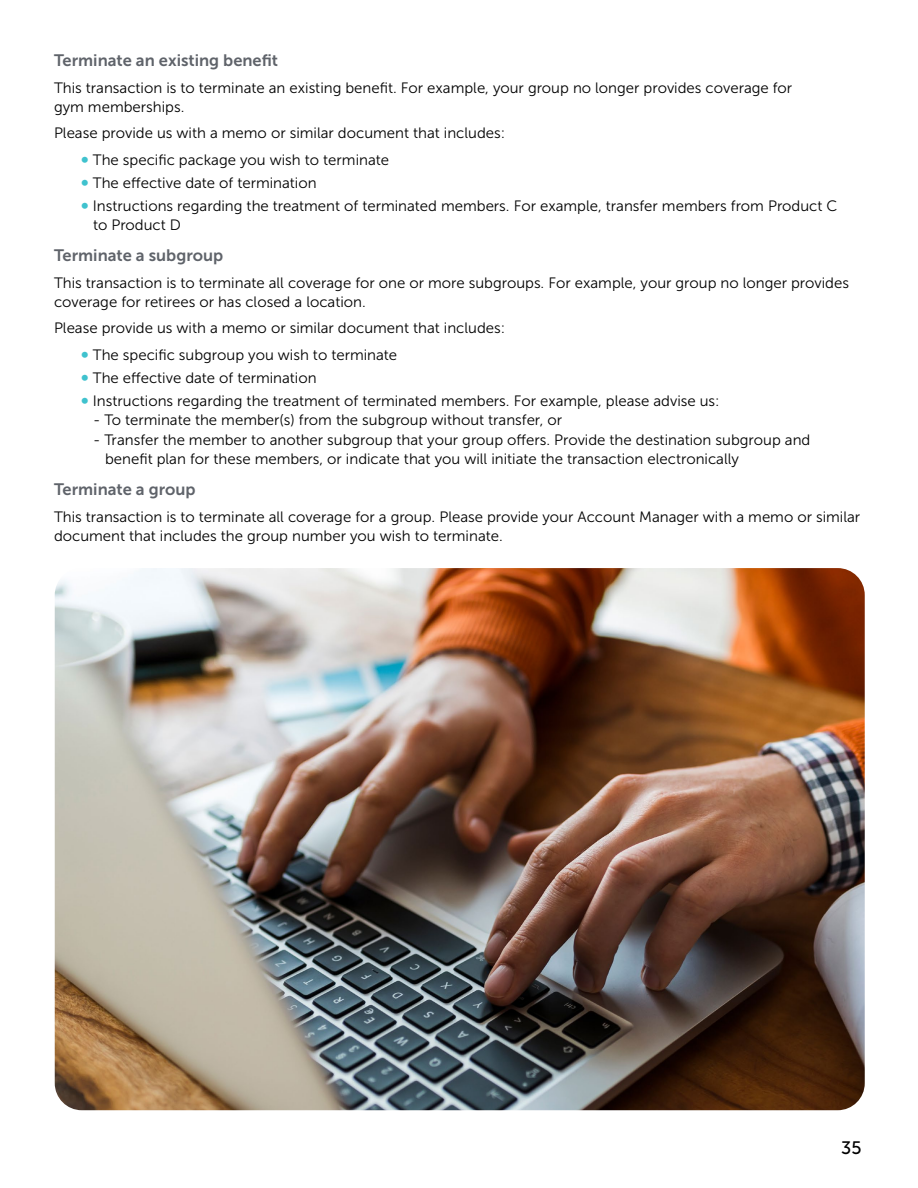
<style>
.page{position:relative;width:918px;height:1188px;background:#fff}
.page>*{position:absolute;margin:0;border:0;box-sizing:border-box;transform-origin:0 0}
.t1{font:18px "Museo Sans 500";color:#000}
.subhead_3{font:16.5px "Museo Sans 700";color:#5f636a}
.tabbed_body_copy{font:15px/19.5px "Museo Sans 300";color:#000}
.body_copy{font:15px/19.5px "Museo Sans 300";color:#000}
.s1{font-family:"Museo Sans 700";font-size:18px;color:#3fc2ce}
</style>
<div class="page">
<img style="left:55px;top:568px;width:810px;height:542px">
<p class="subhead_3" style="left:54px;top:51px;width:226px">Terminate an existing benefit</p>
<p class="body_copy" style="left:54px;top:78px;width:740px">This transaction is to terminate an existing benefit. For example, your group no longer provides coverage for gym memberships.</p>
<p class="body_copy" style="left:54px;top:124px;width:453px">Please provide us with a memo or similar document that includes:</p>
<p class="tabbed_body_copy" style="left:81px;top:150px;width:310px"><span class="s1">•</span> The specific package you wish to terminate</p>
<p class="tabbed_body_copy" style="left:81px;top:173px;width:237px"><span class="s1">•</span> The effective date of termination</p>
<p class="tabbed_body_copy" style="left:93px;top:196px;width:746px;text-indent:-12px"><span class="s1">•</span> Instructions regarding the treatment of terminated members. For example, transfer members from Product C to Product D</p>
<p class="subhead_3" style="left:54px;top:247px;width:171px">Terminate a subgroup</p>
<p class="body_copy" style="left:54px;top:273px;width:797px">This transaction is to terminate all coverage for one or more subgroups. For example, your group no longer provides coverage for retirees or has closed a location.</p>
<p class="body_copy" style="left:54px;top:319px;width:453px">Please provide us with a memo or similar document that includes:</p>
<p class="tabbed_body_copy" style="left:81px;top:345px;width:318px"><span class="s1">•</span> The specific subgroup you wish to terminate</p>
<p class="tabbed_body_copy" style="left:81px;top:368px;width:237px"><span class="s1">•</span> The effective date of termination</p>
<p class="tabbed_body_copy" style="left:81px;top:391px;width:640px"><span class="s1">•</span> Instructions regarding the treatment of terminated members. For example, please advise us:</p>
<p class="tabbed_body_copy" style="left:93px;top:410px;width:471px">- To terminate the member(s) from the subgroup without transfer, or</p>
<p class="tabbed_body_copy" style="left:105px;top:430px;width:707px;text-indent:-12px">- Transfer the member to another subgroup that your group offers. Provide the destination subgroup and benefit plan for these members, or indicate that you will initiate the transaction electronically</p>
<p class="subhead_3" style="left:54px;top:481px;width:143px">Terminate a group</p>
<p class="body_copy" style="left:54px;top:507px;width:808px">This transaction is to terminate all coverage for a group. Please provide your Account Manager with a memo or similar document that includes the group number you wish to terminate.</p>
<p class="t1" style="left:841px;top:1137px;width:22px">35</p>
</div>
